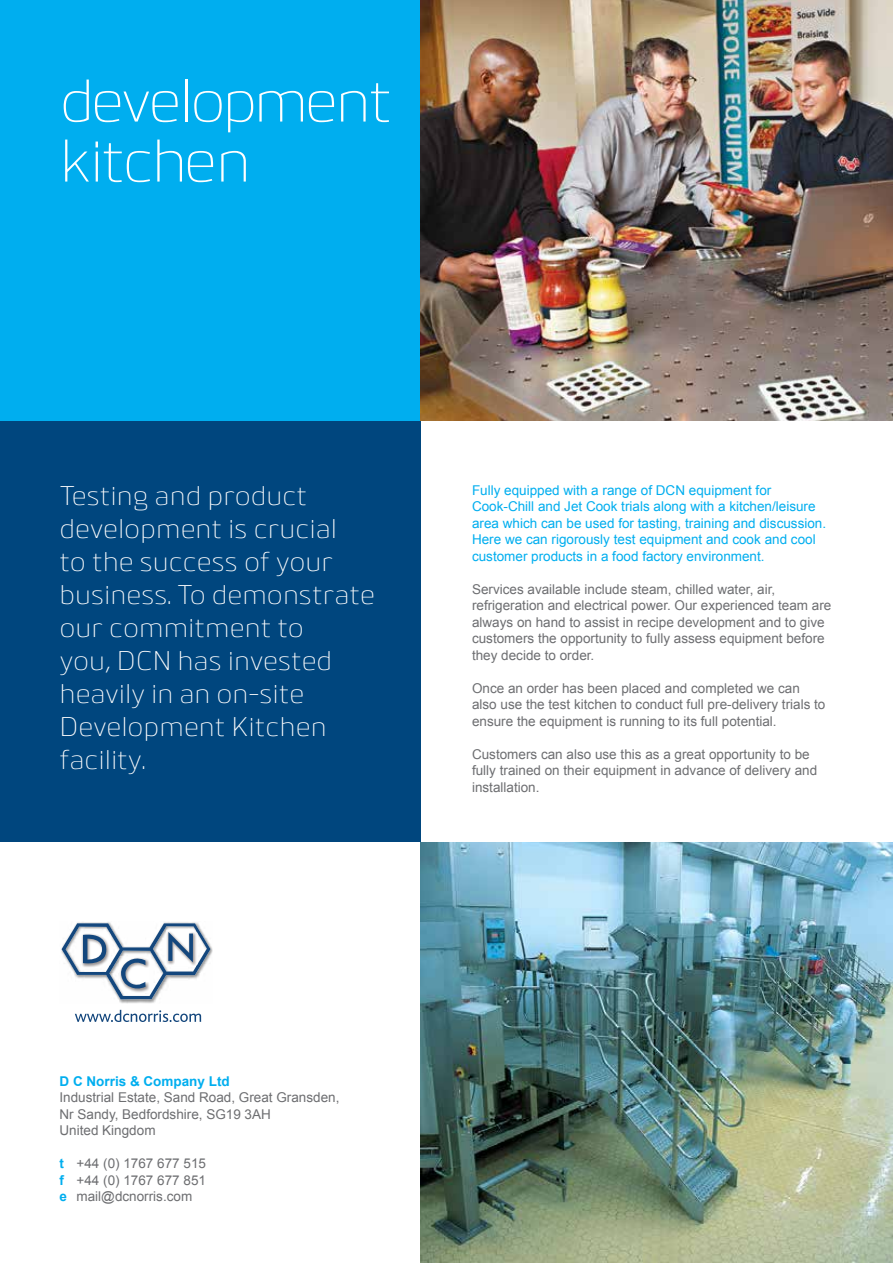
<style>
.page{position:relative;width:893px;height:1263px;background:#fff}
.page>*{position:absolute;margin:0;border:0;box-sizing:border-box;transform-origin:0 0}
.t1{font:300 60px/60px "Bitner";letter-spacing:-.04em;color:#fff}
.t2{font:300 27px/33px "Bitner";color:#fff}
.t3{font:13.5px/16.5px "Arial";color:#6d6e71}
.t4{font:13.5px/16.5px "Arial";color:#00aeef}
.t5{font:700 13.5px "Arial";color:#00aeef}
.s1{font-weight:700;color:#00aeef}
</style>
<div class="page">
<div style="left:0;top:421px;width:421px;height:421px;background:#00467e"></div>
<img style="left:421px;top:842px;width:472px;height:421px">
<div style="left:0;top:0;width:421px;height:421px;background:#00aeef"></div>
<img style="left:421px;top:0;width:472px;height:421px">
<img style="left:61px;top:922px;width:152px;height:82px">
<svg style="left:62px;top:923px;width:149px;height:76px"></svg>
<svg style="left:75px;top:1010px;width:126px;height:12px"></svg>
<h1 class="t1" style="left:60px;top:65px;width:334px">development kitchen</h1>
<h2 class="t2" style="left:60px;top:477px;width:317px">Testing and product development is crucial<br>to the success of your business. To demonstrate our commitment to<br>you, DCN has invested heavily in an on-site<br>Development Kitchen facility.</h2>
<p class="t4" style="left:472px;top:482px;width:356px">Fully equipped with a range of DCN equipment for Cook-Chill and Jet Cook trials along with a kitchen/leisure area which can be used for tasting, training and discussion.<br>Here we can rigorously test equipment and cook and cool customer products in a food factory environment.</p>
<p class="t3" style="left:472px;top:581px;width:361px">Services available include steam, chilled water, air, refrigeration and electrical power. Our experienced team are always on hand to assist in recipe development and to give customers the opportunity to fully assess equipment before they decide to order.</p>
<p class="t3" style="left:472px;top:680px;width:355px">Once an order has been placed and completed we can also use the test kitchen to conduct full pre-delivery trials to ensure the equipment is running to its full potential.</p>
<p class="t3" style="left:472px;top:746px;width:347px">Customers can also use this as a great opportunity to be fully trained on their equipment in advance of delivery and installation.</p>
<p class="t5" style="left:60px;top:1072px;width:172px">D C Norris &amp; Company Ltd</p>
<p class="t3" style="left:60px;top:1089px;width:281px">Industrial Estate, Sand Road, Great Gransden,<br>Nr Sandy, Bedfordshire, SG19 3AH<br>United Kingdom</p>
<p class="t3" style="left:60px;top:1155px;width:148px;text-align:justify"><span class="s1">t</span> +44 (0) 1767 677 515 <span class="s1">f</span> +44 (0) 1767 677 851 <span class="s1">e</span> mail@dcnorris.com</p>
</div>
